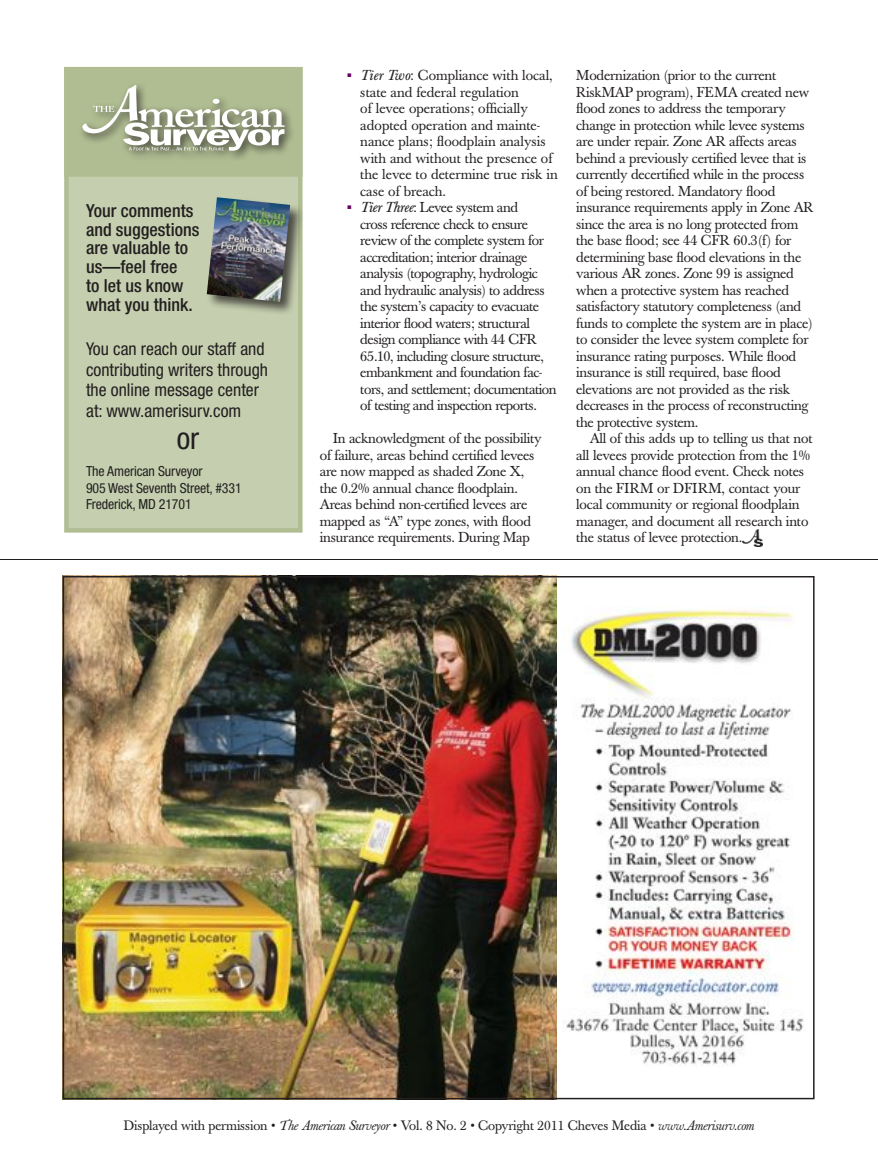
<style>
.page{position:relative;width:878px;height:1161px;background:#fff}
.page>*{position:absolute;margin:0;border:0;box-sizing:border-box;transform-origin:0 0}
.t1{font:condensed 30.3px "Helvetica Neue";color:#231f20}
.t2{font:500 condensed 18px/18.9px "Helvetica Neue";color:#231f20}
.t3{font:condensed 17.7px/20.5px "Helvetica Neue";color:#231f20}
.t4{font:14.25px/16.5px "Baskerville";letter-spacing:-.015em;color:#231f20}
.t5{font:condensed 13.95px/16.4px "Helvetica Neue";letter-spacing:-.01em;color:#231f20}
.t6{font:13.5px "Baskerville";letter-spacing:-.01em;color:#231f20}
.s1{font-family:"Universal Std Newswith Comm Pi";color:#630460}
.s2{font-family:"Baskerville BE";font-style:italic}
.s3{font-style:italic}
</style>
<div class="page">
<img style="left:742px;top:529px;width:20px;height:18px">
<img style="left:65px;top:578px;width:491px;height:519px">
<img style="left:563px;top:609px;width:241px;height:456px">
<hr style="left:0;top:559px;width:878px;height:1px;background:#231f20">
<div style="left:64px;top:67px;width:238px;height:466px;background:#c5cfaf;border:4px solid #b0bd92"></div>
<div style="left:64px;top:67px;width:238px;height:110px;background:#b0bd92"></div>
<div style="left:77px;top:80px;width:218px;height:81px;background:#231f20;opacity:.75"></div>
<svg style="left:82px;top:85px;width:202px;height:66px"></svg>
<div style="left:205px;top:195px;width:99px;height:120px;background:#231f20;opacity:.75"></div>
<img style="left:207px;top:197px;width:83px;height:105px">
<p class="t2" style="left:86px;top:201px;width:115px">Your comments and suggestions are valuable to us—feel free<br>to let us know what you think.</p>
<p class="t3" style="left:86px;top:339px;width:183px">You can reach our staff and contributing writers through the online message center at: www.amerisurv.com</p>
<h1 class="t1" style="left:177px;top:420px;width:24px">or</h1>
<p class="t5" style="left:86px;top:463px;width:157px">The American Surveyor<br>905 West Seventh Street, #331<br>Frederick, MD 21701</p>
<p class="t4" style="left:360px;top:67px;width:199px;text-indent:-13px"><span class="s1">▪</span> <span class="s2">Tier Two</span>: Compliance with local, state and federal regulation<br>of levee operations; officially adopted operation and mainte&shy;nance plans; floodplain analysis with and without the presence of the levee to determine true risk in case of breach.</p>
<p class="t4" style="left:360px;top:199px;width:198px;text-indent:-13px"><span class="s1">▪</span> <span class="s2">Tier Three</span>: Levee system and<br>cross reference check to ensure review of the complete system for accreditation; interior drainage analysis (topography, hydrologic and hydraulic analysis) to address the system’s capacity to evacuate interior flood waters; structural design compliance with 44 CFR 65.10, including closure structure, embankment and foundation fac&shy;tors, and settlement; documentation of testing and inspection reports.</p>
<p class="t4" style="left:320px;top:430px;width:223px;text-indent:13px">In acknowledgment of the possibility of failure, areas behind certified levees are now mapped as shaded Zone X, the 0.2% annual chance floodplain.<br>Areas behind non-certified levees are mapped as “A” type zones, with flood insurance requirements. During Map</p>
<p class="t4" style="left:576px;top:67px;width:239px">Modernization (prior to the current RiskMAP program), FEMA created new flood zones to address the temporary change in protection while levee systems are under repair. Zone AR affects areas behind a previously certified levee that is currently decertified while in the process of being restored. Mandatory flood insurance requirements apply in Zone AR since the area is no long protected from the base flood; see 44 CFR 60.3(f) for determining base flood elevations in the various AR zones. Zone 99 is assigned when a protective system has reached satisfactory statutory completeness (and funds to complete the system are in place) to consider the levee system complete for insurance rating purposes. While flood insurance is still required, base flood elevations are not provided as the risk decreases in the process of reconstructing the protective system.</p>
<p class="t4" style="left:576px;top:430px;width:238px;text-indent:13px">All of this adds up to telling us that not all levees provide protection from the 1% annual chance flood event. Check notes on the FIRM or DFIRM, contact your local community or regional floodplain manager, and document all research into the status of levee protection.</p>
<p class="t6" style="left:124px;top:1117px;width:631px">Displayed with permission • <span class="s3">The American Surveyor</span> • Vol. 8 No. 2 • Copyright 2011 Cheves Media • <span class="s3">www.Amerisurv.com</span></p>
</div>
